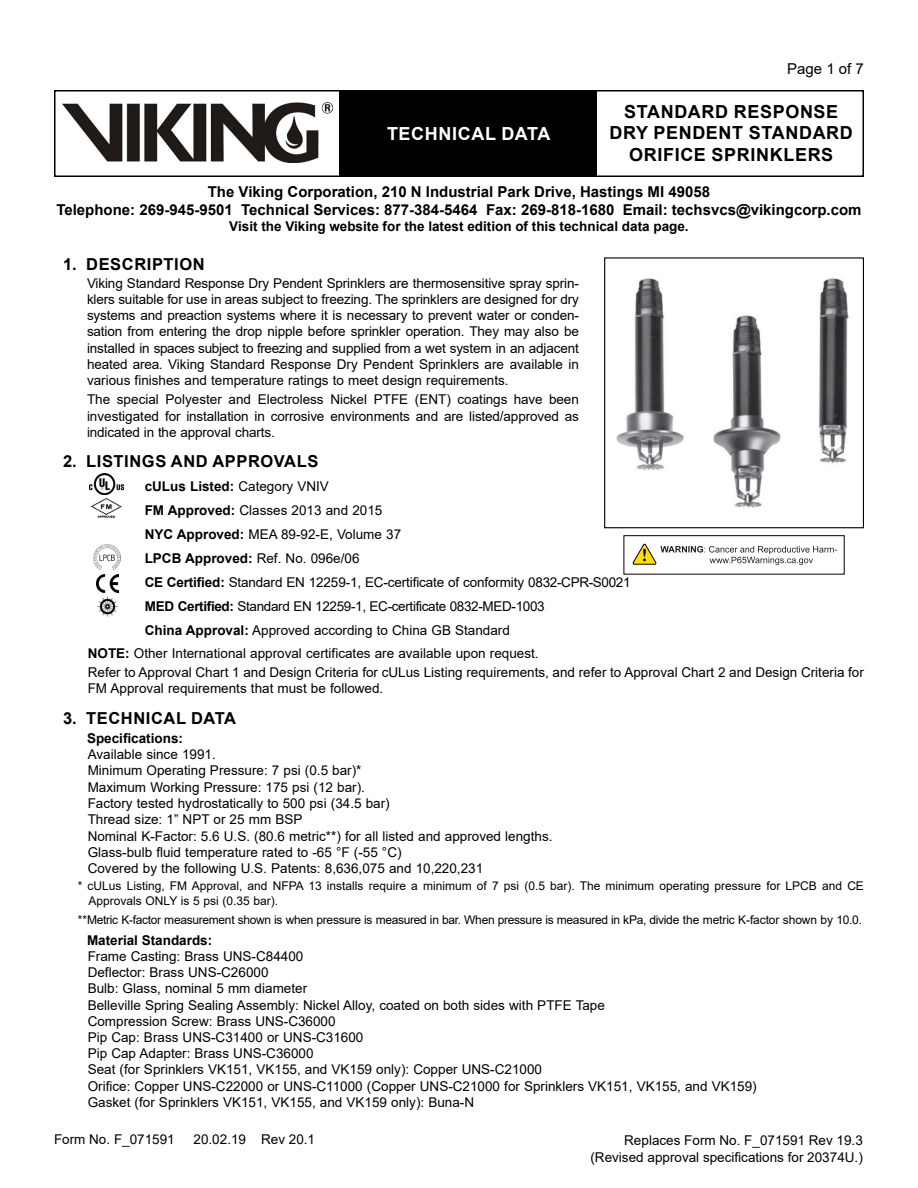
<style>
.page{position:relative;width:918px;height:1188px;background:#fff}
.page>*{position:absolute;margin:0;border:0;box-sizing:border-box;transform-origin:0 0}
.t1{font:700 18px/21.6px "Arial";letter-spacing:.035em;color:#000;text-align:center}
.t2{font:700 18px "Arial";letter-spacing:.035em;color:#fff}
.t3{font:700 16.5px "Arial";letter-spacing:.035em;color:#000}
.t4{font:700 15px/18px "Arial";color:#000;text-align:center}
.t5{font:15px "Arial";color:#000}
.t6{font:13.5px/16.2px "Arial";color:#000}
.t7{font:700 13.5px "Arial";color:#000}
.t8{font:12px/15px "Arial";color:#000}
.t9{font:12px "Arial";letter-spacing:-.025em;color:#000}
.s1{font-weight:700}
</style>
<div class="page">
<div style="left:54px;top:90px;width:810px;height:87px;border:2px solid #000"></div>
<div style="left:340px;top:91px;width:257px;height:85px;background:#000"></div>
<img style="left:63px;top:102px;width:269px;height:60px">
<div style="left:604px;top:257px;width:260px;height:271px;border:1px solid #000"></div>
<img style="left:616px;top:278px;width:233px;height:230px">
<img style="left:89px;top:473px;width:35px;height:21px">
<img style="left:91px;top:498px;width:31px;height:21px">
<img style="left:94px;top:544px;width:27px;height:26px">
<img style="left:96px;top:575px;width:23px;height:18px">
<img style="left:97px;top:596px;width:21px;height:20px">
<svg style="left:632px;top:543px;width:205px;height:22px"></svg>
<h1 class="t2" style="left:387px;top:121px;width:165px">TECHNICAL DATA</h1>
<p class="t5" style="left:787px;top:59px;width:78px">Page 1 of 7</p>
<h1 class="t1" style="left:610px;top:101px;width:245px">STANDARD RESPONSE<br>DRY PENDENT STANDARD<br>ORIFICE SPRINKLERS</h1>
<p class="t4" style="left:56px;top:183px;width:807px">The Viking Corporation, 210 N Industrial Park Drive, Hastings MI 49058<br>Telephone: 269-945-9501 Technical Services: 877-384-5464 Fax: 269-818-1680 Email: techsvcs@vikingcorp.com</p>
<p class="t7" style="left:229px;top:217px;width:461px">Visit the Viking website for the latest edition of this technical data page.</p>
<p class="t3" style="left:63px;top:252px;width:143px">1. DESCRIPTION</p>
<p class="t6" style="left:87px;top:275px;width:493px;text-align:justify">Viking Standard Response Dry Pendent Sprinklers are thermosensitive spray sprin&shy;klers suitable for use in areas subject to freezing. The sprinklers are designed for dry systems and preaction systems where it is necessary to prevent water or conden&shy;sation from entering the drop nipple before sprinkler operation. They may also be installed in spaces subject to freezing and supplied from a wet system in an adjacent heated area. Viking Standard Response Dry Pendent Sprinklers are available in various finishes and temperature ratings to meet design requirements.</p>
<p class="t6" style="left:87px;top:391px;width:493px;text-align:justify">The special Polyester and Electroless Nickel PTFE (ENT) coatings have been investigated for installation in corrosive environments and are listed/approved as indicated in the approval charts.</p>
<p class="t3" style="left:63px;top:450px;width:257px">2. LISTINGS AND APPROVALS</p>
<p class="t6" style="left:145px;top:474px;width:487px;line-height:24px"><span class="s1">cULus Listed:</span> Category VNIV<br><span class="s1">FM Approved:</span> Classes 2013 and 2015<br><span class="s1">NYC Approved:</span> MEA 89-92-E, Volume 37<br><span class="s1">LPCB Approved:</span> Ref. No. 096e/06<br><span class="s1">CE Certified:</span> Standard EN 12259-1, EC-certificate of conformity 0832-CPR-S0021<br><span class="s1">MED Certified:</span> Standard EN 12259-1, EC-certificate 0832-MED-1003<br><span class="s1">China Approval:</span> Approved according to China GB Standard</p>
<p class="t6" style="left:88px;top:643px;width:778px;line-height:19.5px"><span class="s1">NOTE:</span> Other International approval certificates are available upon request.<br>Refer to Approval Chart 1 and Design Criteria for cULus Listing requirements, and refer to Approval Chart 2 and Design Criteria for</p>
<p class="t6" style="left:88px;top:681px;width:297px">FM Approval requirements that must be followed.</p>
<p class="t3" style="left:63px;top:706px;width:175px">3. TECHNICAL DATA</p>
<p class="t7" style="left:87px;top:729px;width:98px">Specifications:</p>
<p class="t6" style="left:88px;top:746px;width:466px">Available since 1991.<br>Minimum Operating Pressure: 7 psi (0.5 bar)*<br>Maximum Working Pressure: 175 psi (12 bar).<br>Factory tested hydrostatically to 500 psi (34.5 bar)<br>Thread size: 1” NPT or 25 mm BSP<br>Nominal K-Factor: 5.6 U.S. (80.6 metric**) for all listed and approved lengths.<br>Glass-bulb fluid temperature rated to -65 °F (-55 °C)<br>Covered by the following U.S. Patents: 8,636,075 and 10,220,231</p>
<p class="t8" style="left:89px;top:878px;width:777px;text-indent:-11px">* cULus Listing, FM Approval, and NFPA 13 installs require a minimum of 7 psi (0.5 bar). The minimum operating pressure for LPCB and CE<br>Approvals ONLY is 5 psi (0.35 bar).</p>
<p class="t9" style="left:78px;top:912px;width:786px">**Metric K-factor measurement shown is when pressure is measured in bar. When pressure is measured in kPa, divide the metric K-factor shown by 10.0.</p>
<p class="t7" style="left:87px;top:931px;width:127px">Material Standards:</p>
<p class="t6" style="left:88px;top:948px;width:671px">Frame Casting: Brass UNS-C84400<br>Deflector: Brass UNS-C26000<br>Bulb: Glass, nominal 5 mm diameter<br>Belleville Spring Sealing Assembly: Nickel Alloy, coated on both sides with PTFE Tape<br>Compression Screw: Brass UNS-C36000<br>Pip Cap: Brass UNS-C31400 or UNS-C31600<br>Pip Cap Adapter: Brass UNS-C36000<br>Seat (for Sprinklers VK151, VK155, and VK159 only): Copper UNS-C21000<br>Orifice: Copper UNS-C22000 or UNS-C11000 (Copper UNS-C21000 for Sprinklers VK151, VK155, and VK159)<br>Gasket (for Sprinklers VK151, VK155, and VK159 only): Buna-N</p>
<p class="t6" style="left:590px;top:1132px;width:274px;text-align:right">Replaces Form No. F_071591 Rev 19.3 (Revised approval specifications for 20374U.)</p>
<p class="t6" style="left:54px;top:1131px;width:122px">Form No. F_071591</p>
<p class="t6" style="left:194px;top:1131px;width:123px">20.02.19 Rev 20.1</p>
</div>
